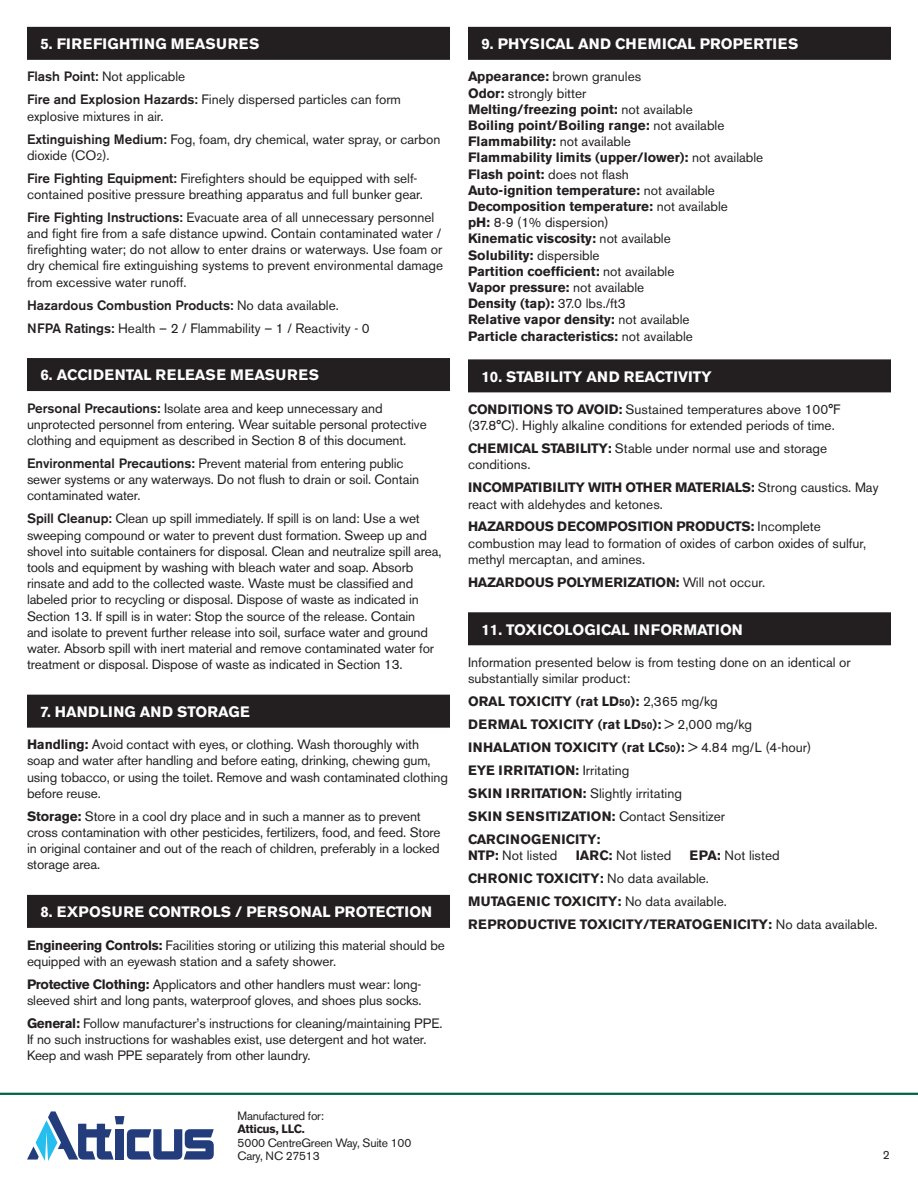
<style>
.page{position:relative;width:918px;height:1188px;background:#fff}
.page>*{position:absolute;margin:0;border:0;box-sizing:border-box;transform-origin:0 0}
.t1{font:700 15px "Akzidenz Grotesk BE";color:#fff}
.t2{font:700 15px "Akzidenz Grotesk BE";letter-spacing:.03em;color:#fff}
.t3{font:13.5px/16.2px "Akzidenz Grotesk BE";letter-spacing:-.01em;color:#231f20}
.t4{font:700 13.5px/16.2px "Akzidenz Grotesk BE";color:#231f20}
.t5{font:700 13.5px "Akzidenz Grotesk BE";letter-spacing:-.02em;color:#231f20}
.t6{font:12px/13.5px "Akzidenz Grotesk BE";letter-spacing:-.02em;color:#231f20}
.t7{font:700 12px "Akzidenz Grotesk BE";letter-spacing:-.02em;color:#231f20}
.s1{font-weight:500}
.s2{font-size:10.2px}
.s3{font-weight:700}
.s4{font-weight:400}
</style>
<div class="page">
<hr style="left:0;top:1093px;width:918px;height:2px;background:#006548">
<svg style="left:27px;top:1111px;width:187px;height:50px"></svg>
<div style="left:27px;top:27px;width:423px;height:33px;background:#231f20"></div>
<div style="left:27px;top:358px;width:423px;height:33px;background:#231f20"></div>
<div style="left:27px;top:695px;width:423px;height:33px;background:#231f20"></div>
<div style="left:27px;top:895px;width:423px;height:33px;background:#231f20"></div>
<div style="left:468px;top:27px;width:423px;height:33px;background:#231f20"></div>
<div style="left:468px;top:359px;width:423px;height:33px;background:#231f20"></div>
<div style="left:468px;top:612px;width:423px;height:33px;background:#231f20"></div>
<p class="t2" style="left:40px;top:35px;width:221px">5. FIREFIGHTING MEASURES</p>
<p class="t3" style="left:27px;top:65px;width:376px;line-height:23px"><span class="s1">Flash Point:</span> Not applicable<br><span class="s1">Fire and Explosion Hazards:</span> Finely dispersed particles can form</p>
<p class="t3" style="left:27px;top:104px;width:415px;line-height:23px">explosive mixtures in air.<br><span class="s1">Extinguishing Medium:</span> Fog, foam, dry chemical, water spray, or carbon</p>
<p class="t3" style="left:27px;top:144px;width:392px;line-height:23px">dioxide (CO<span class="s2">2</span>).<br><span class="s1">Fire Fighting Equipment:</span> Firefighters should be equipped with self-</p>
<p class="t3" style="left:27px;top:183px;width:409px;line-height:23px">contained positive pressure breathing apparatus and full bunker gear.<br><span class="s1">Fire Fighting Instructions:</span> Evacuate area of all unnecessary personnel</p>
<p class="t3" style="left:27px;top:225px;width:418px">and fight fire from a safe distance upwind. Contain contaminated water / firefighting water; do not allow to enter drains or waterways. Use foam or dry chemical fire extinguishing systems to prevent environmental damage from excessive water runoff.</p>
<p class="t3" style="left:27px;top:293px;width:344px;line-height:23px"><span class="s1">Hazardous Combustion Products:</span> No data available.<br><span class="s1">NFPA Ratings:</span> Health – 2 / Flammability – 1 / Reactivity - 0</p>
<p class="t1" style="left:40px;top:366px;width:280px">6. ACCIDENTAL RELEASE MEASURES</p>
<p class="t3" style="left:27px;top:400px;width:401px"><span class="s1">Personal Precautions:</span> Isolate area and keep unnecessary and unprotected personnel from entering. Wear suitable personal protective clothing and equipment as described in Section 8 of this document.</p>
<p class="t3" style="left:27px;top:455px;width:394px"><span class="s1">Environmental Precautions:</span> Prevent material from entering public sewer systems or any waterways. Do not flush to drain or soil. Contain contaminated water.</p>
<p class="t3" style="left:27px;top:511px;width:416px"><span class="s1">Spill Cleanup:</span> Clean up spill immediately. If spill is on land: Use a wet sweeping compound or water to prevent dust formation. Sweep up and shovel into suitable containers for disposal. Clean and neutralize spill area, tools and equipment by washing with bleach water and soap. Absorb rinsate and add to the collected waste. Waste must be classified and labeled prior to recycling or disposal. Dispose of waste as indicated in Section 13. If spill is in water: Stop the source of the release. Contain<br>and isolate to prevent further release into soil, surface water and ground water. Absorb spill with inert material and remove contaminated water for treatment or disposal. Dispose of waste as indicated in Section 13.</p>
<p class="t1" style="left:40px;top:703px;width:211px">7. HANDLING AND STORAGE</p>
<p class="t3" style="left:27px;top:736px;width:422px"><span class="s3">Handling:</span> Avoid contact with eyes, or clothing. Wash thoroughly with soap and water after handling and before eating, drinking, chewing gum, using tobacco, or using the toilet. Remove and wash contaminated clothing before reuse.</p>
<p class="t3" style="left:27px;top:808px;width:415px"><span class="s3">Storage:</span> Store in a cool dry place and in such a manner as to prevent cross contamination with other pesticides, fertilizers, food, and feed. Store in original container and out of the reach of children, preferably in a locked storage area.</p>
<p class="t1" style="left:40px;top:903px;width:393px">8. EXPOSURE CONTROLS / PERSONAL PROTECTION</p>
<p class="t3" style="left:27px;top:937px;width:419px"><span class="s3">Engineering Controls:</span> Facilities storing or utilizing this material should be equipped with an eyewash station and a safety shower.</p>
<p class="t3" style="left:27px;top:976px;width:396px"><span class="s3">Protective Clothing:</span> Applicators and other handlers must wear: long&shy;sleeved shirt and long pants, waterproof gloves, and shoes plus socks.</p>
<p class="t3" style="left:27px;top:1015px;width:417px"><span class="s3">General:</span> Follow manufacturer’s instructions for cleaning/maintaining PPE.<br>If no such instructions for washables exist, use detergent and hot water.<br>Keep and wash PPE separately from other laundry.</p>
<p class="t6" style="left:238px;top:1109px;width:88px">Manufactured for:</p>
<p class="t7" style="left:238px;top:1122px;width:69px">Atticus, LLC.</p>
<p class="t6" style="left:238px;top:1136px;width:175px">5000 CentreGreen Way, Suite 100<br>Cary, NC 27513</p>
<p class="t1" style="left:482px;top:35px;width:319px">9. PHYSICAL AND CHEMICAL PROPERTIES</p>
<p class="t4" style="left:468px;top:69px;width:297px">Appearance: <span class="s4">brown granules<br></span>Odor: <span class="s4">strongly bitter<br></span>Melting/freezing point: <span class="s4">not available<br></span>Boiling point/Boiling range: <span class="s4">not available </span>Flammability: <span class="s4">not available<br></span>Flammability limits (upper/lower): <span class="s4">not available </span>Flash point: <span class="s4">does not flash<br></span>Auto-ignition temperature: <span class="s4">not available </span>Decomposition temperature: <span class="s4">not available<br></span>pH: <span class="s4">8-9 (1% dispersion)<br></span>Kinematic viscosity: <span class="s4">not available<br></span>Solubility: <span class="s4">dispersible<br></span>Partition coefficient: <span class="s4">not available<br></span>Vapor pressure: <span class="s4">not available<br></span>Density (tap): <span class="s4">37.0 lbs./ft3<br></span>Relative vapor density: <span class="s4">not available<br></span>Particle characteristics: <span class="s4">not available</span></p>
<p class="t1" style="left:482px;top:368px;width:232px">10. STABILITY AND REACTIVITY</p>
<p class="t3" style="left:468px;top:401px;width:374px"><span class="s3">CONDITIONS TO AVOID:</span> Sustained temperatures above 100°F (37.8°C). Highly alkaline conditions for extended periods of time.</p>
<p class="t3" style="left:468px;top:440px;width:361px"><span class="s3">CHEMICAL STABILITY:</span> Stable under normal use and storage conditions.</p>
<p class="t3" style="left:468px;top:480px;width:412px"><span class="s3">INCOMPATIBILITY WITH OTHER MATERIALS:</span> Strong caustics. May react with aldehydes and ketones.</p>
<p class="t3" style="left:468px;top:519px;width:400px"><span class="s3">HAZARDOUS DECOMPOSITION PRODUCTS:</span> Incomplete combustion may lead to formation of oxides of carbon oxides of sulfur, methyl mercaptan, and amines.</p>
<p class="t5" style="left:468px;top:574px;width:299px">HAZARDOUS POLYMERIZATION: <span class="s4">Will not occur.</span></p>
<p class="t1" style="left:482px;top:621px;width:263px">11. TOXICOLOGICAL INFORMATION</p>
<p class="t3" style="left:468px;top:654px;width:384px">Information presented below is from testing done on an identical or substantially similar product:</p>
<p class="t4" style="left:468px;top:690px;width:345px;line-height:23px">ORAL TOXICITY (rat LD<span class="s2">50</span>): <span class="s4">2,365 mg/kg<br></span>DERMAL TOXICITY (rat LD<span class="s2">50</span>): <span class="s4">&gt; 2,000 mg/kg </span>INHALATION TOXICITY (rat LC<span class="s2">50</span>): <span class="s4">&gt; 4.84 mg/L (4-hour)<br></span>EYE IRRITATION: <span class="s4">Irritating<br></span>SKIN IRRITATION: <span class="s4">Slightly irritating<br></span>SKIN SENSITIZATION: <span class="s4">Contact Sensitizer </span>CARCINOGENICITY:</p>
<p class="t3" style="left:468px;top:847px;width:91px"><span class="s3">NTP:</span> Not listed</p>
<p class="t3" style="left:576px;top:847px;width:97px"><span class="s3">IARC:</span> Not listed</p>
<p class="t4" style="left:468px;top:844px;width:411px;line-height:23px;text-indent:222px">EPA: <span class="s4">Not listed<br></span>CHRONIC TOXICITY: <span class="s4">No data available.<br></span>MUTAGENIC TOXICITY: <span class="s4">No data available.<br></span>REPRODUCTIVE TOXICITY/TERATOGENICITY: <span class="s4">No data available.</span></p>
<p class="t6" style="left:883px;top:1148px;width:8px">2</p>
</div>
